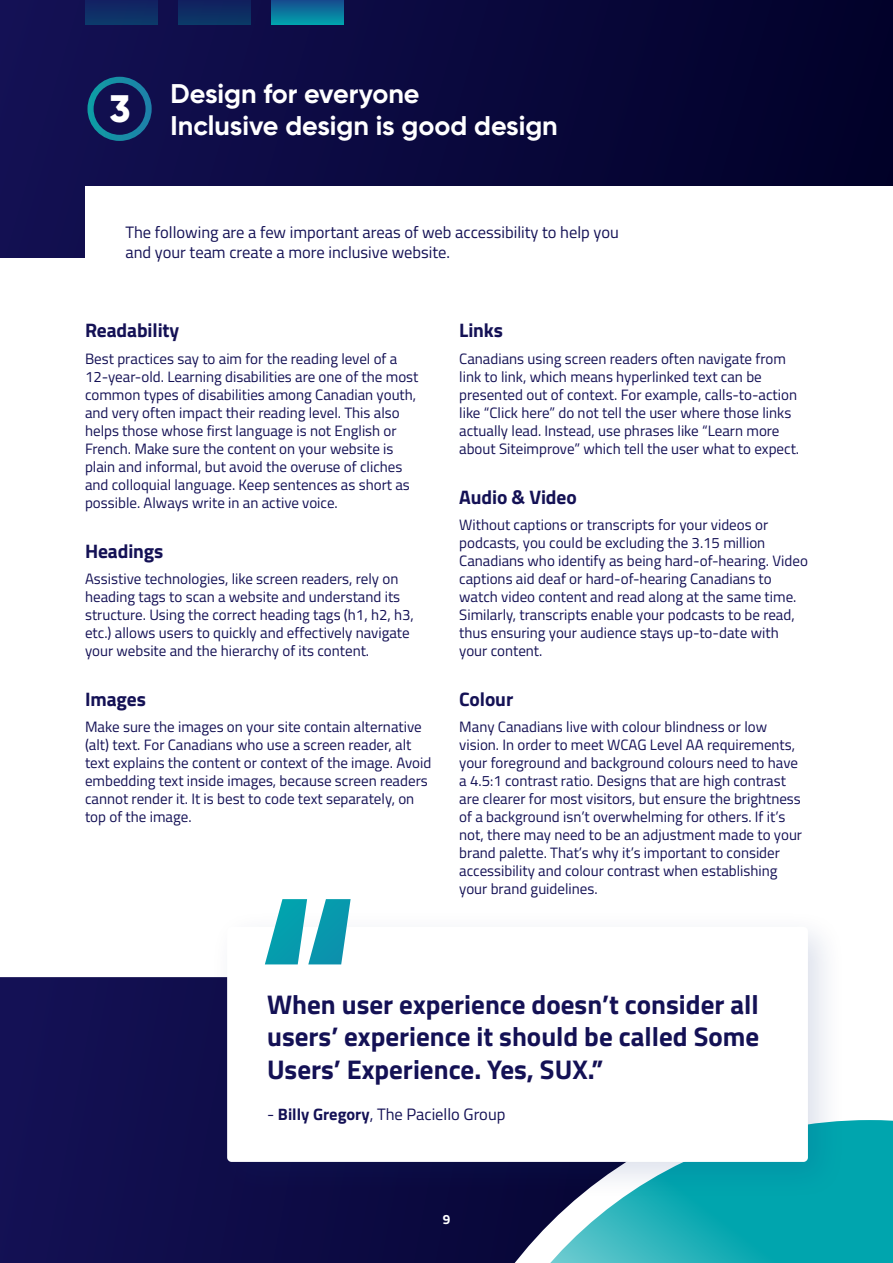
<style>
.page{position:relative;width:893px;height:1263px;background:#fff}
.page>*{position:absolute;margin:0;border:0;box-sizing:border-box;transform-origin:0 0}
.t1{font:800 38.25px "Gilroy";color:#fff}
.Body_Text{font:700 27px/32.4px "Titillium Web";color:#141155;text-align:justify}
.t2{font:700 27px "Gilroy";color:#fff}
.H3_Navy{font:700 19.5px "Titillium Web";letter-spacing:-.005em;color:#141155}
.Body_Text-2{font:16.5px/19.8px "Titillium Web";color:#141155}
.Body_Text-3{font:15px/18px "Titillium Web";color:#141155}
.t3{font:700 13.5px "Titillium Web";color:#fff}
.s1{font-weight:700}
</style>
<div class="page">
<svg style="left:0;top:977px;width:394px;height:286px;background:#110e4e"></svg>
<div style="left:0;top:0;width:893px;height:258px;background:linear-gradient(to right,#131255,#010028)"></div>
<div style="left:85px;top:0;width:72px;height:24px;background:#0f2d66"></div>
<div style="left:178px;top:0;width:72px;height:24px;background:#0e2c63"></div>
<div style="left:271px;top:0;width:72px;height:24px;background:linear-gradient(to bottom,#174b8e,#029dab)"></div>
<div style="left:87px;top:77px;width:65px;height:64px;border:6px solid #fff;border-radius:50%"></div>
<div style="left:85px;top:186px;width:808px;height:105px;background:#fff"></div>
<div style="left:394px;top:1201px;width:52px;height:62px;background:#0a093e"></div>
<svg style="left:446px;top:1120px;width:447px;height:143px;background:#2292a2"></svg>
<div style="left:209px;top:909px;width:637px;height:292px;background:#13317b;opacity:.15"></div>
<div style="left:227px;top:927px;width:581px;height:235px;background:#fff;border-radius:4px"></div>
<svg style="left:265px;top:899px;width:86px;height:65px"></svg>
<p class="t1" style="left:109px;top:84px;width:23px">3</p>
<h2 class="t2" style="left:171px;top:76px;width:250px">Design for everyone</h2>
<h2 class="t2" style="left:171px;top:109px;width:389px">Inclusive design is good design</h2>
<p class="Body_Text-2" style="left:125px;top:222px;width:495px">The following are a few important areas of web accessibility to help you and your team create a more inclusive website.</p>
<h3 class="H3_Navy" style="left:85px;top:315px;width:96px">Readability</h3>
<p class="Body_Text-3" style="left:85px;top:349px;width:335px">Best practices say to aim for the reading level of a 12-year-old. Learning disabilities are one of the most common types of disabilities among Canadian youth, and very often impact their reading level. This also helps those whose first language is not English or French. Make sure the content on your website is plain and informal, but avoid the overuse of cliches and colloquial language. Keep sentences as short as possible. Always write in an active voice.</p>
<h3 class="H3_Navy" style="left:85px;top:536px;width:80px">Headings</h3>
<p class="Body_Text-3" style="left:85px;top:569px;width:330px">Assistive technologies, like screen readers, rely on heading tags to scan a website and understand its structure. Using the correct heading tags (h1, h2, h3, etc.) allows users to quickly and effectively navigate your website and the hierarchy of its content.</p>
<h3 class="H3_Navy" style="left:85px;top:684px;width:62px">Images</h3>
<p class="Body_Text-3" style="left:85px;top:717px;width:348px">Make sure the images on your site contain alternative (alt) text. For Canadians who use a screen reader, alt text explains the content or context of the image. Avoid embedding text inside images, because screen readers cannot render it. It is best to code text separately, on top of the image.</p>
<h3 class="H3_Navy" style="left:459px;top:315px;width:45px">Links</h3>
<p class="Body_Text-3" style="left:459px;top:349px;width:341px">Canadians using screen readers often navigate from link to link, which means hyperlinked text can be presented out of context. For example, calls-to-action like “Click here” do not tell the user where those links actually lead. Instead, use phrases like “Learn more about Siteimprove” which tell the user what to expect.</p>
<h3 class="H3_Navy" style="left:459px;top:482px;width:119px">Audio &amp; Video</h3>
<p class="Body_Text-3" style="left:459px;top:515px;width:350px">Without captions or transcripts for your videos or podcasts, you could be excluding the 3.15 million Canadians who identify as being hard-of-hearing. Video captions aid deaf or hard-of-hearing Canadians to watch video content and read along at the same time.<br>Similarly, transcripts enable your podcasts to be read, thus ensuring your audience stays up-to-date with your content.</p>
<h3 class="H3_Navy" style="left:459px;top:684px;width:55px">Colour</h3>
<p class="Body_Text-3" style="left:459px;top:717px;width:344px">Many Canadians live with colour blindness or low vision. In order to meet WCAG Level AA requirements, your foreground and background colours need to have a 4.5:1 contrast ratio. Designs that are high contrast are clearer for most visitors, but ensure the brightness of a background isn’t overwhelming for others. If it’s not, there may need to be an adjustment made to your brand palette. That’s why it’s important to consider accessibility and colour contrast when establishing your brand guidelines.</p>
<p class="Body_Text" style="left:267px;top:987px;width:493px">When user experience doesn’t consider all users’ experience it should be called Some Users’ Experience. Yes, SUX.”</p>
<p class="Body_Text-2" style="left:267px;top:1104px;width:240px">- <span class="s1">Billy Gregory</span>, The Paciello Group</p>
<p class="t3" style="left:443px;top:1209px;width:9px">9</p>
</div>
